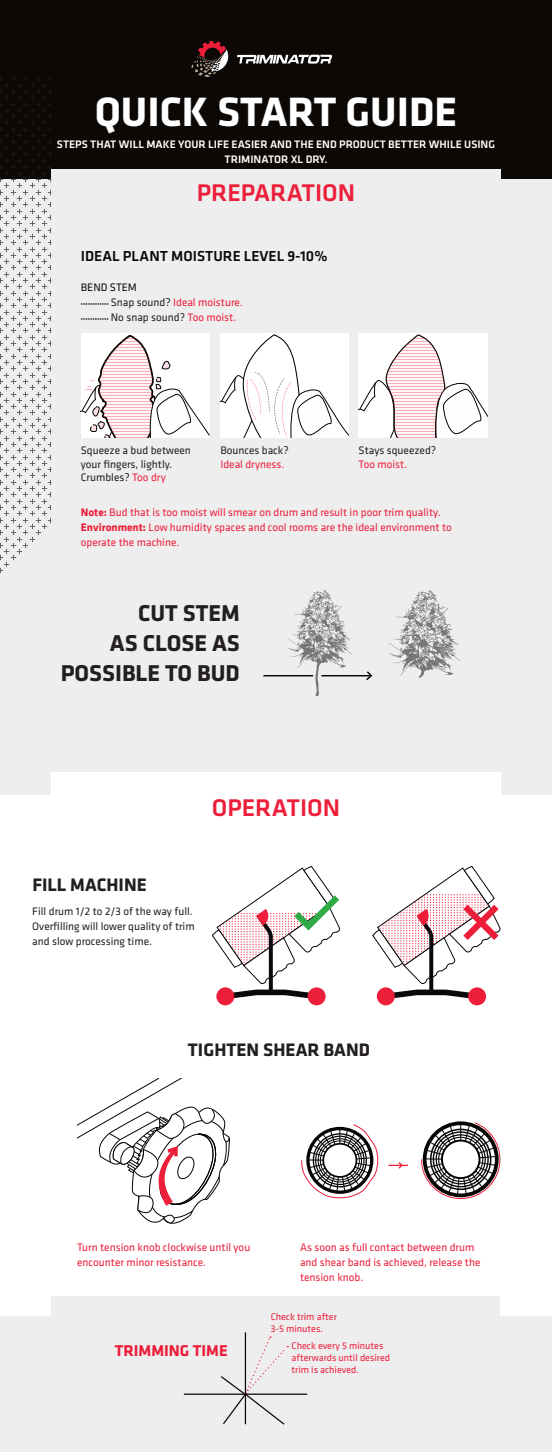
<style>
.page{position:relative;width:552px;height:1452px;background:#fff}
.page>*{position:absolute;margin:0;border:0;box-sizing:border-box;transform-origin:0 0}
.t1{font:700 42.5px "Klavika Basic";color:#fff}
.t2{font:500 25px "Klavika Basic";color:#ed1e3a}
.t3{font:700 23.75px/30px "Klavika Basic";color:#231f20;text-align:right}
.t4{font:700 18.75px "Klavika Basic";color:#231f20}
.t5{font:700 16.25px "Klavika Basic";color:#ed1e3a}
.t6{font:500 15px "Klavika Basic";color:#0c0806}
.t7{font:11.25px/15px "Klavika Basic";color:#ed1e3a}
.t8{font:11.25px/15px "Klavika Basic";color:#231f20}
.t9{font:500 11.25px/15px "Klavika Basic";color:#fff;text-align:center}
.t10{font:11.25px "Klavika Basic";color:#0c0806}
.t11{font:10px/12px "Klavika Basic";color:#ed1e3a}
.t12{font:6.25px "Klavika Basic";color:#000}
.s1{font-size:6.25px;color:#000}
.s2{color:#231f20}
.s3{font-size:11.25px;color:#231f20}
.s4{font-size:11.25px;color:#ed1e3a}
.s5{color:#ed1e3a}
.s6{font-weight:700}
</style>
<div class="page">
<div style="left:0;top:1296px;width:551px;height:155px;background:#eeeeef"></div>
<div style="left:0;top:0;width:551px;height:201px;background:#0c0806"></div>
<div style="left:51px;top:169px;width:449px;height:40px;background:#eeeeef"></div>
<div style="left:0;top:179px;width:551px;height:616px;background:#eeeeef"></div>
<div style="left:51px;top:772px;width:449px;height:29px;background:#fff"></div>
<svg style="left:287px;top:590px;width:65px;height:106px"></svg>
<hr style="left:263px;top:675px;width:50px;height:1px;background:#040503">
<hr style="left:321px;top:675px;width:50px;height:1px;background:#040503">
<svg style="left:364px;top:671px;width:8px;height:10px"></svg>
<svg style="left:389px;top:590px;width:71px;height:88px"></svg>
<svg style="left:77px;top:1078px;width:153px;height:146px"></svg>
<svg style="left:301px;top:1124px;width:77px;height:74px"></svg>
<div style="left:323px;top:1143px;width:33px;height:33px;background:#fff;border-radius:50%"></div>
<div style="left:322px;top:1142px;width:35px;height:35px;border:2px solid #040503;border-radius:50%"></div>
<svg style="left:421px;top:1121px;width:79px;height:78px"></svg>
<svg style="left:388px;top:1162px;width:20px;height:7px"></svg>
<hr style="left:184px;top:1393px;width:61px;height:1px;background:#0c0806">
<svg style="left:219px;top:1336px;width:69px;height:89px"></svg>
<hr style="left:245px;top:1393px;width:62px;height:1px;background:#0c0806">
<hr style="left:244px;top:1332px;width:2px;height:62px;background:#0c0806">
<svg style="left:191px;top:42px;width:37px;height:35px"></svg>
<svg style="left:237px;top:55px;width:95px;height:9px"></svg>
<svg style="left:81px;top:335px;width:128px;height:103px"></svg>
<svg style="left:220px;top:333px;width:128px;height:105px;background:#f4f4f4"></svg>
<svg style="left:358px;top:333px;width:129px;height:105px"></svg>
<svg style="left:0;top:77px;width:51px;height:497px"></svg>
<svg style="left:0;top:1296px;width:51px;height:19px"></svg>
<svg style="left:500px;top:1296px;width:51px;height:19px"></svg>
<div style="left:307px;top:987px;width:18px;height:18px;background:#ed1e3a;border-radius:50%"></div>
<div style="left:216px;top:987px;width:18px;height:18px;background:#ed1e3a;border-radius:50%"></div>
<div style="left:467px;top:987px;width:18px;height:18px;background:#ed1e3a;border-radius:50%"></div>
<div style="left:376px;top:987px;width:18px;height:18px;background:#ed1e3a;border-radius:50%"></div>
<svg style="left:212px;top:866px;width:129px;height:136px"></svg>
<svg style="left:372px;top:866px;width:129px;height:136px"></svg>
<h1 class="t1" style="left:95px;top:81px;width:363px">QUICK START GUIDE</h1>
<p class="t9" style="left:57px;top:136px;width:439px">STEPS THAT WILL MAKE YOUR LIFE EASIER AND THE END PRODUCT BETTER WHILE USING<br>TRIMINATOR XL DRY.</p>
<h2 class="t2" style="left:196px;top:175px;width:160px">PREPARATION</h2>
<h3 class="t6" style="left:81px;top:246px;width:248px">IDEAL PLANT MOISTURE LEVEL 9-10%</h3>
<p class="t10" style="left:81px;top:280px;width:58px">BEND STEM</p>
<p class="t7" style="left:81px;top:294px;width:163px"><span class="s1">••••••••••••</span> <span class="s2">Snap sound?</span> Ideal moisture.</p>
<p class="t12" style="left:81px;top:314px;width:157px">•••••••••••• <span class="s3">No snap sound?</span> <span class="s4">Too moist.</span></p>
<p class="t8" style="left:81px;top:443px;width:111px;line-height:13.5px">Squeeze a bud between your fingers, lightly.<br>Crumbles? <span class="s5">Too dry</span></p>
<p class="t8" style="left:220px;top:443px;width:70px">Bounces back?</p>
<p class="t7" style="left:220px;top:456px;width:65px">Ideal dryness.</p>
<p class="t8" style="left:358px;top:443px;width:79px">Stays squeezed?</p>
<p class="t7" style="left:358px;top:456px;width:50px">Too moist.</p>
<p class="t7" style="left:81px;top:504px;width:372px"><span class="s6">Note:</span> Bud that is too moist will smear on drum and result in poor trim quality.<br><span class="s6">Environment:</span> Low humidity spaces and cool rooms are the ideal environment to operate the machine.</p>
<h3 class="t3" style="left:61px;top:597px;width:180px">CUT STEM<br>AS CLOSE AS<br>POSSIBLE TO BUD</h3>
<h2 class="t2" style="left:211px;top:790px;width:130px">OPERATION</h2>
<h3 class="t4" style="left:32px;top:871px;width:116px">FILL MACHINE</h3>
<p class="t8" style="left:32px;top:903px;width:164px">Fill drum 1/2 to 2/3 of the way full.<br>Overfilling will lower quality of trim and slow processing time.</p>
<h3 class="t4" style="left:188px;top:1036px;width:183px">TIGHTEN SHEAR BAND</h3>
<p class="t7" style="left:77px;top:1239px;width:174px">Turn tension knob clockwise until you encounter minor resistance.</p>
<p class="t7" style="left:300px;top:1239px;width:182px">As soon as full contact between drum and shear band is achieved, release the tension knob.</p>
<h3 class="t5" style="left:115px;top:1338px;width:114px">TRIMMING TIME</h3>
<p class="t11" style="left:270px;top:1310px;width:68px">Check trim after<br>3-5 minutes.</p>
<p class="t11" style="left:291px;top:1338px;width:100px">Check every 5 minutes afterwards until desired trim is achieved.</p>
</div>
